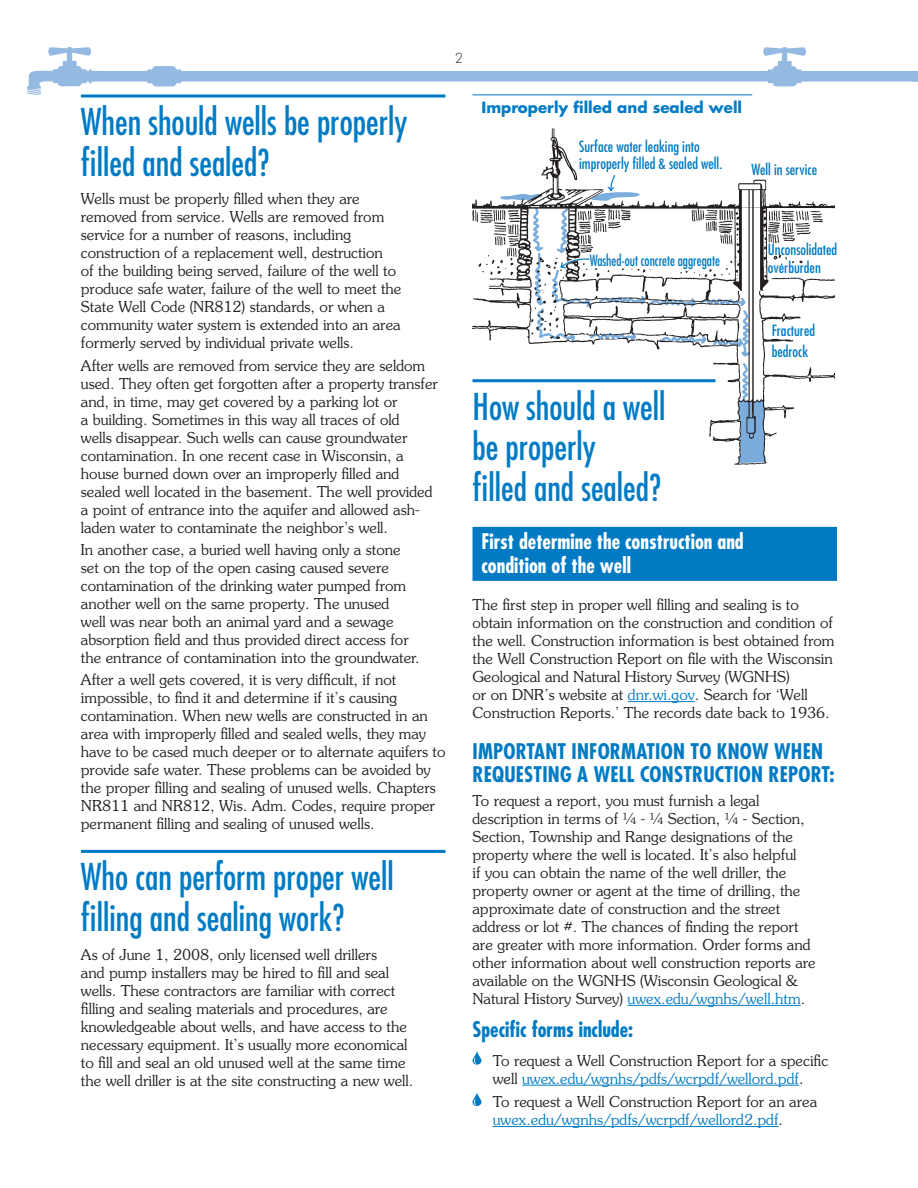
<style>
.page{position:relative;width:918px;height:1188px;background:#fff}
.page>*{position:absolute;margin:0;border:0;box-sizing:border-box;transform-origin:0 0}
.t1{font:condensed 36px/40.5px "Futura";color:#007bc3}
.t2{font:700 condensed 21px/23.2px "Futura";letter-spacing:.01em;color:#007bc3}
.t3{font:700 condensed 21px/24px "Futura";color:#fff}
.t4{font:300 15px/18px "Souvenir";color:#231f20}
.t5{font:condensed 15px/17.2px "Futura";color:#007bc3}
.t6{font:700 15px "Futura";color:#007bc3}
.t7{font:condensed 15px "Futura";color:#007bc3;scale:.9 1}
.t8{font:300 13.5px "Futura";color:#231f20}
.s1{color:#007bc3}
</style>
<div class="page">
<svg style="left:27px;top:47px;width:891px;height:48px"></svg>
<img style="left:473px;top:128px;width:361px;height:356px">
<hr style="left:472px;top:379px;width:244px;height:3px;background:#007bc3">
<div style="left:472px;top:527px;width:365px;height:54px;background:#007bc3"></div>
<hr style="left:628px;top:701px;width:67px;height:1px;background:#007bc3">
<hr style="left:628px;top:1005px;width:173px;height:1px;background:#007bc3">
<hr style="left:522px;top:1085px;width:277px;height:1px;background:#007bc3">
<hr style="left:493px;top:1126px;width:286px;height:1px;background:#007bc3">
<svg style="left:472px;top:1051px;width:10px;height:14px"></svg>
<svg style="left:474px;top:1058px;width:3px;height:6px"></svg>
<svg style="left:472px;top:1092px;width:10px;height:14px"></svg>
<svg style="left:474px;top:1099px;width:3px;height:6px"></svg>
<svg style="left:81px;top:94px;width:365px;height:4px"></svg>
<hr style="left:81px;top:850px;width:365px;height:3px;background:#007bc3">
<hr style="left:472px;top:94px;width:280px;height:1px;background:#007bc3">
<p class="t8" style="left:455px;top:52px;width:10px">2</p>
<h1 class="t1" style="left:81px;top:104px;width:328px">When should wells be properly filled and sealed?</h1>
<p class="t4" style="left:81px;top:191px;width:322px">Wells must be properly filled when they are removed from service. Wells are removed from service for a number of reasons, including construction of a replacement well, destruction<br>of the building being served, failure of the well to produce safe water, failure of the well to meet the State Well Code (NR812) standards, or when a community water system is extended into an area formerly served by individual private wells.</p>
<p class="t4" style="left:81px;top:357px;width:359px">After wells are removed from service they are seldom used. They often get forgotten after a property transfer and, in time, may get covered by a parking lot or<br>a building. Sometimes in this way all traces of old<br>wells disappear. Such wells can cause groundwater contamination. In one recent case in Wisconsin, a house burned down over an improperly filled and sealed well located in the basement. The well provided a point of entrance into the aquifer and allowed ash&shy;laden water to contaminate the neighbor’s well.</p>
<p class="t4" style="left:81px;top:542px;width:340px">In another case, a buried well having only a stone set on the top of the open casing caused severe contamination of the drinking water pumped from another well on the same property. The unused<br>well was near both an animal yard and a sewage absorption field and thus provided direct access for the entrance of contamination into the groundwater.</p>
<p class="t4" style="left:81px;top:672px;width:366px">After a well gets covered, it is very difficult, if not impossible, to find it and determine if it’s causing contamination. When new wells are constructed in an area with improperly filled and sealed wells, they may have to be cased much deeper or to alternate aquifers to provide safe water. These problems can be avoided by the proper filling and sealing of unused wells. Chapters NR811 and NR812, Wis. Adm. Codes, require proper permanent filling and sealing of unused wells.</p>
<h1 class="t1" style="left:81px;top:860px;width:314px">Who can perform proper well filling and sealing work?</h1>
<p class="t4" style="left:81px;top:946px;width:334px">As of June 1, 2008, only licensed well drillers<br>and pump installers may be hired to fill and seal wells. These contractors are familiar with correct filling and sealing materials and procedures, are knowledgeable about wells, and have access to the necessary equipment. It’s usually more economical to fill and seal an old unused well at the same time the well driller is at the site constructing a new well.</p>
<p class="t6" style="left:482px;top:100px;width:262px">Improperly filled and sealed well</p>
<p class="t5" style="left:579px;top:139px;width:145px">Surface water leaking into improperly filled &amp; sealed well.</p>
<p class="t5" style="left:752px;top:162px;width:67px">Well in service</p>
<p class="t7" style="left:590px;top:253px;width:146px">Washed-out concrete aggregate</p>
<p class="t5" style="left:768px;top:242px;width:71px">Unconsolidated overburden</p>
<p class="t5" style="left:772px;top:321px;width:45px;line-height:21px">Fractured bedrock</p>
<h1 class="t1" style="left:472px;top:389px;width:194px">How should a well be properly<br>filled and sealed?</h1>
<h2 class="t3" style="left:482px;top:531px;width:264px">First determine the construction and condition of the well</h2>
<p class="t4" style="left:472px;top:597px;width:363px">The first step in proper well filling and sealing is to obtain information on the construction and condition of the well. Construction information is best obtained from the Well Construction Report on file with the Wisconsin Geological and Natural History Survey (WGNHS)<br>or on DNR’s website at <span class="s1">dnr.wi.gov</span>. Search for ‘Well Construction Reports.’ The records date back to 1936.</p>
<h2 class="t2" style="left:472px;top:742px;width:364px">IMPORTANT INFORMATION TO KNOW WHEN<br>REQUESTING A WELL CONSTRUCTION REPORT:</h2>
<p class="t4" style="left:472px;top:793px;width:345px">To request a report, you must furnish a legal description in terms of ¼ - ¼ Section, ¼ - Section, Section, Township and Range designations of the property where the well is located. It’s also helpful<br>if you can obtain the name of the well driller, the property owner or agent at the time of drilling, the approximate date of construction and the street address or lot #. The chances of finding the report are greater with more information. Order forms and other information about well construction reports are available on the WGNHS (Wisconsin Geological &amp; Natural History Survey) <span class="s1">uwex.edu/wgnhs/well.htm</span>.</p>
<h2 class="t2" style="left:472px;top:1019px;width:162px">Specific forms include:</h2>
<p class="t4" style="left:493px;top:1052px;width:337px">To request a Well Construction Report for a specific well <span class="s1">uwex.edu/wgnhs/pdfs/wcrpdf/wellord.pdf</span>.</p>
<p class="t4" style="left:493px;top:1094px;width:326px">To request a Well Construction Report for an area <span class="s1">uwex.edu/wgnhs/pdfs/wcrpdf/wellord2.pdf</span>.</p>
</div>
